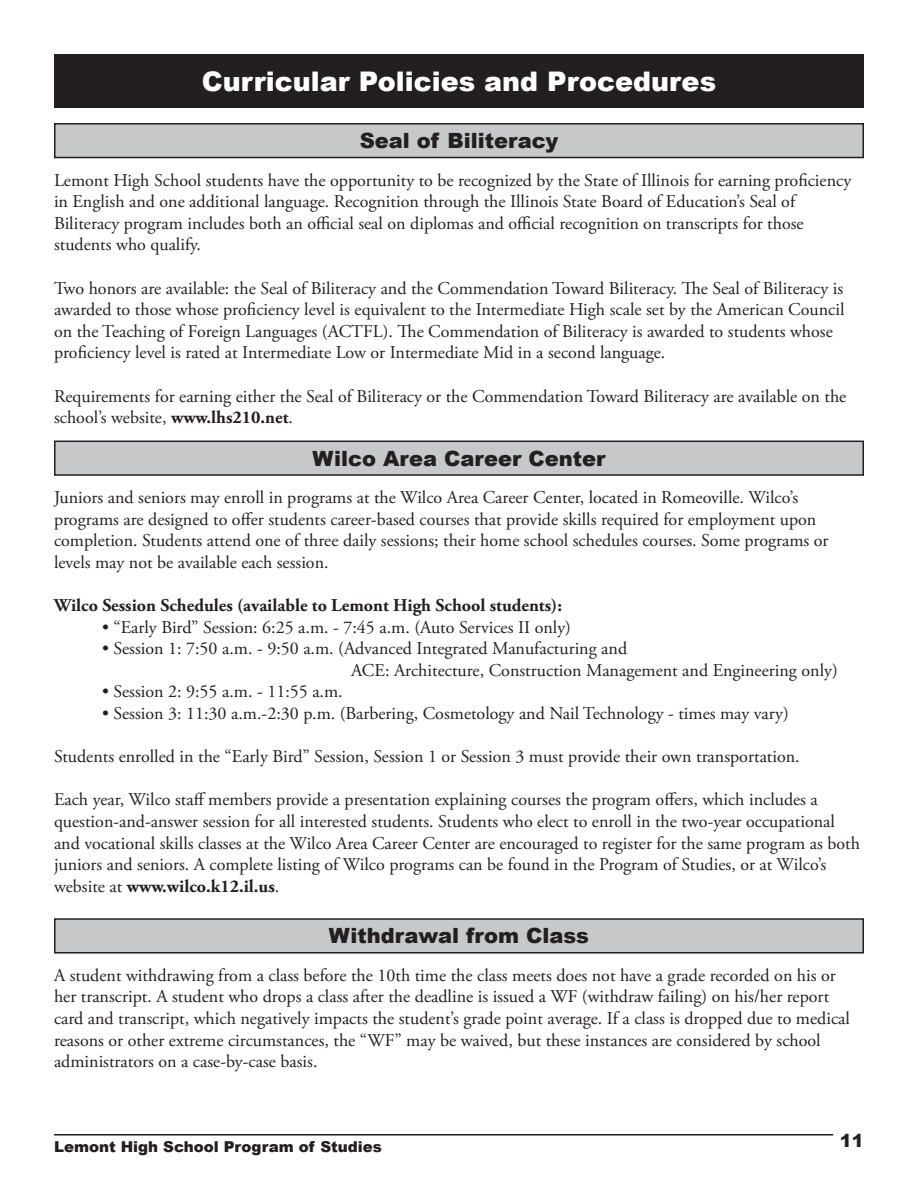
<style>
.page{position:relative;width:918px;height:1188px;background:#fff}
.page>*{position:absolute;margin:0;border:0;box-sizing:border-box;transform-origin:0 0}
.t1{font:900 27px "Arial";color:#fff}
.t2{font:900 21px "Arial";color:#231f20}
.t3{font:18px/21.6px "Adobe Garamond Pro";color:#231f20}
.t4{font:700 18px "Adobe Garamond Pro";color:#231f20}
.t5{font:900 18px "Arial";color:#231f20}
.t6{font:900 15px "Arial";color:#231f20}
.s1{font-weight:700}
</style>
<div class="page">
<hr style="left:54px;top:1134px;width:779px;height:2px;background:#231f20">
<div style="left:54px;top:54px;width:810px;height:54px;background:#231f20"></div>
<div style="left:55px;top:441px;width:808px;height:34px;background:#c7c8ca"></div>
<div style="left:54px;top:441px;width:810px;height:35px;border:2px solid #231f20"></div>
<div style="left:55px;top:919px;width:808px;height:34px;background:#c7c8ca"></div>
<div style="left:54px;top:918px;width:810px;height:36px;border:2px solid #231f20"></div>
<div style="left:55px;top:124px;width:808px;height:34px;background:#c7c8ca"></div>
<div style="left:54px;top:123px;width:810px;height:35px;border:2px solid #231f20"></div>
<h1 class="t1" style="left:202px;top:61px;width:516px">Curricular Policies and Procedures</h1>
<p class="t2" style="left:360px;top:125px;width:200px">Seal of Biliteracy</p>
<p class="t3" style="left:54px;top:170px;width:799px">Lemont High School students have the opportunity to be recognized by the State of Illinois for earning proficiency in English and one additional language. Recognition through the Illinois State Board of Education’s Seal of Biliteracy program includes both an official seal on diplomas and official recognition on transcripts for those students who qualify.</p>
<p class="t3" style="left:54px;top:278px;width:792px">Two honors are available: the Seal of Biliteracy and the Commendation Toward Biliteracy. The Seal of Biliteracy is awarded to those whose proficiency level is equivalent to the Intermediate High scale set by the American Council on the Teaching of Foreign Languages (ACTFL). The Commendation of Biliteracy is awarded to students whose proficiency level is rated at Intermediate Low or Intermediate Mid in a second language.</p>
<p class="t3" style="left:54px;top:386px;width:794px">Requirements for earning either the Seal of Biliteracy or the Commendation Toward Biliteracy are available on the school’s website, <span class="s1">www.lhs210.net</span>.</p>
<p class="t2" style="left:312px;top:443px;width:295px">Wilco Area Career Center</p>
<p class="t3" style="left:54px;top:487px;width:776px">Juniors and seniors may enroll in programs at the Wilco Area Career Center, located in Romeoville. Wilco’s programs are designed to offer students career-based courses that provide skills required for employment upon completion. Students attend one of three daily sessions; their home school schedules courses. Some programs or levels may not be available each session.</p>
<p class="t4" style="left:54px;top:595px;width:510px">Wilco Session Schedules (available to Lemont High School students):</p>
<p class="t3" style="left:102px;top:617px;width:471px">• “Early Bird” Session: 6:25 a.m. - 7:45 a.m. (Auto Services II only)</p>
<p class="t3" style="left:351px;top:638px;width:488px;text-indent:-249px">• Session 1: 7:50 a.m. - 9:50 a.m. (Advanced Integrated Manufacturing and<br>ACE: Architecture, Construction Management and Engineering only)</p>
<p class="t3" style="left:102px;top:682px;width:242px">• Session 2: 9:55 a.m. - 11:55 a.m.</p>
<p class="t3" style="left:102px;top:703px;width:688px">• Session 3: 11:30 a.m.-2:30 p.m. (Barbering, Cosmetology and Nail Technology - times may vary)</p>
<p class="t3" style="left:54px;top:746px;width:747px">Students enrolled in the “Early Bird” Session, Session 1 or Session 3 must provide their own transportation.</p>
<p class="t3" style="left:54px;top:790px;width:808px">Each year, Wilco staff members provide a presentation explaining courses the program offers, which includes a question-and-answer session for all interested students. Students who elect to enroll in the two-year occupational and vocational skills classes at the Wilco Area Career Center are encouraged to register for the same program as both juniors and seniors. A complete listing of Wilco programs can be found in the Program of Studies, or at Wilco’s website at <span class="s1">www.wilco.k12.il.us</span>.</p>
<p class="t2" style="left:329px;top:921px;width:262px">Withdrawal from Class</p>
<p class="t3" style="left:54px;top:965px;width:797px">A student withdrawing from a class before the 10th time the class meets does not have a grade recorded on his or her transcript. A student who drops a class after the deadline is issued a WF (withdraw failing) on his/her report card and transcript, which negatively impacts the student’s grade point average. If a class is dropped due to medical reasons or other extreme circumstances, the “WF” may be waived, but these instances are considered by school administrators on a case-by-case basis.</p>
<p class="t6" style="left:54px;top:1136px;width:330px">Lemont High School Program of Studies</p>
<p class="t5" style="left:840px;top:1127px;width:26px">11</p>
</div>
